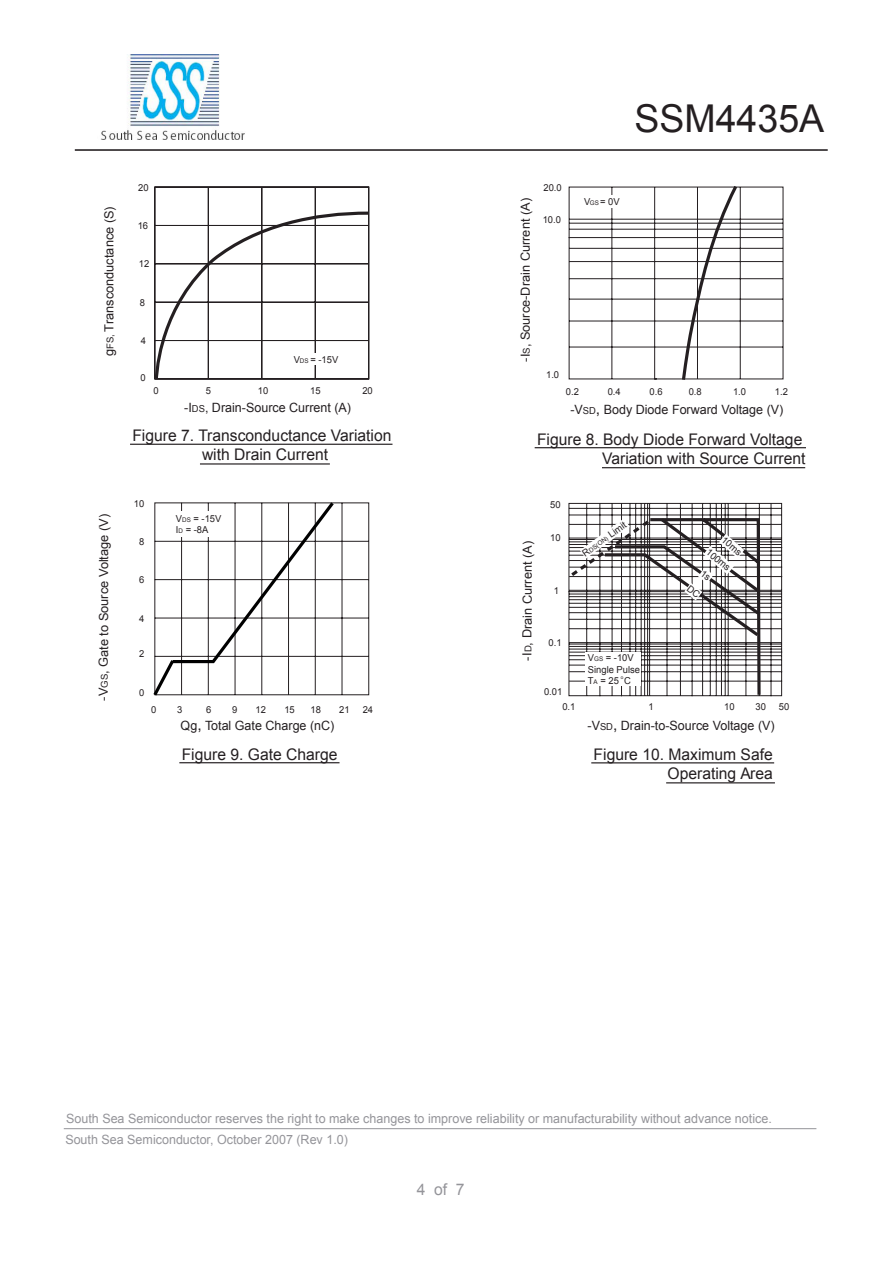
<style>
.page{position:relative;width:893px;height:1263px;background:#fff}
.page>*{position:absolute;margin:0;border:0;box-sizing:border-box;transform-origin:0 0}
.t1{font:38.4px "Arial";color:#241f21}
.t2{font:16.05px/19.2px "Arial";color:#241f21;text-align:right}
.t3{font:16.05px "Arial";color:#949499}
.t4{font:12.75px/20.9px "Arial";color:#949499}
.t5{font:12.75px "Arial";color:#241f21}
.t6{font:12.45px "Arial";color:#241f21}
.t7{font:9.6px/11.2px "Arial";color:#241f21}
.t8{font:9.45px "Arial";color:#241f21}
.t9{font:4.8px "Arial";color:#241f21}
.s1{font-size:9.45px}
.s2{font-size:6.45px}
.s3{font-size:9.6px}
.s4{font-size:16.05px}
.s5{font-size:6.3px}
</style>
<div class="page">
<hr style="left:75px;top:149px;width:753px;height:2px;background:#241f21">
<img style="left:101px;top:54px;width:144px;height:86px">
<hr style="left:64px;top:1128px;width:752px;height:1px;background:#949499">
<hr style="left:130px;top:444px;width:262px;height:1px;background:#241f21">
<hr style="left:602px;top:467px;width:203px;height:1px;background:#241f21">
<hr style="left:535px;top:447px;width:271px;height:1px;background:#241f21">
<hr style="left:179px;top:762px;width:161px;height:1px;background:#241f21">
<hr style="left:666px;top:782px;width:109px;height:1px;background:#241f21">
<hr style="left:591px;top:762px;width:183px;height:1px;background:#241f21">
<svg style="left:740px;top:186px;width:44px;height:194px"></svg>
<svg style="left:568px;top:186px;width:172px;height:24px"></svg>
<svg style="left:154px;top:186px;width:216px;height:24px"></svg>
<svg style="left:153px;top:210px;width:609px;height:259px"></svg>
<svg style="left:153px;top:502px;width:217px;height:194px"></svg>
<svg style="left:568px;top:502px;width:215px;height:195px"></svg>
<p class="t6" style="left:101px;top:356px;width:152px;rotate:-90deg">g <span class="s1">,</span> ecna t cudnocsna r T S( )</p>
<p class="t8" style="left:104px;top:349px;width:14px;rotate:-90deg">FS</p>
<p class="t6" style="left:96px;top:674px;width:161px;rotate:-90deg">G, e t a o t S ec r uo V ega t l o V( )</p>
<p class="t8" style="left:98px;top:688px;width:15px;rotate:-90deg">GS</p>
<p class="t6" style="left:95px;top:701px;width:14px;rotate:-90deg">V-</p>
<p class="t7" style="left:138px;top:182px;width:12px">20</p>
<p class="t7" style="left:138px;top:221px;width:12px">16</p>
<p class="t7" style="left:139px;top:258px;width:12px">12</p>
<p class="t7" style="left:140px;top:297px;width:7px">8</p>
<p class="t7" style="left:141px;top:335px;width:7px">4</p>
<p class="t7" style="left:140px;top:372px;width:7px">0</p>
<p class="t7" style="left:294px;top:354px;width:46px">V<span class="s2">DS</span> = -15V</p>
<p class="t7" style="left:154px;top:385px;width:7px">0</p>
<p class="t7" style="left:206px;top:385px;width:7px">5</p>
<p class="t7" style="left:258px;top:385px;width:12px">10</p>
<p class="t7" style="left:310px;top:385px;width:12px">15</p>
<p class="t7" style="left:362px;top:385px;width:12px">20</p>
<p class="t2" style="left:132px;top:426px;width:261px;text-align:center">Figure 7. Transconductance Variation with Drain Current</p>
<p class="t5" style="left:184px;top:399px;width:168px">-I<span class="s3">DS</span>, Drain-Source Current (A)</p>
<p class="t7" style="left:134px;top:498px;width:12px">10</p>
<p class="t7" style="left:139px;top:536px;width:7px">8</p>
<p class="t7" style="left:139px;top:574px;width:7px">6</p>
<p class="t7" style="left:139px;top:613px;width:7px">4</p>
<p class="t7" style="left:139px;top:648px;width:7px">2</p>
<p class="t7" style="left:139px;top:687px;width:7px">0</p>
<p class="t7" style="left:176px;top:513px;width:47px">V<span class="s2">DS</span> = -15V<br>I<span class="s2">D</span> = -8A</p>
<p class="t7" style="left:151px;top:704px;width:7px">0</p>
<p class="t7" style="left:177px;top:704px;width:7px">3</p>
<p class="t7" style="left:206px;top:704px;width:7px">6</p>
<p class="t7" style="left:232px;top:704px;width:7px">9</p>
<p class="t7" style="left:256px;top:704px;width:12px">12</p>
<p class="t7" style="left:284px;top:704px;width:12px">15</p>
<p class="t7" style="left:310px;top:704px;width:12px">18</p>
<p class="t7" style="left:339px;top:704px;width:12px">21</p>
<p class="t7" style="left:363px;top:704px;width:12px">24</p>
<p class="t5" style="left:181px;top:717px;width:155px">Qg<span class="s4">,</span> Total Gate Charge (nC)</p>
<p class="t2" style="left:182px;top:744px;width:157px">Figure 9. Gate Charge</p>
<h1 class="t1" style="left:634px;top:94px;width:191px">SSM4435A</h1>
<p class="t6" style="left:517px;top:362px;width:165px;rotate:-90deg">I - <span class="s1">S</span> S, ecruo - D ar i n C A(tner ru )</p>
<p class="t7" style="left:543px;top:182px;width:20px">20.0</p>
<p class="t7" style="left:543px;top:214px;width:20px">10.0</p>
<p class="t7" style="left:584px;top:196px;width:37px">V<span class="s2">GS</span> = 0V</p>
<p class="t7" style="left:546px;top:369px;width:15px">1.0</p>
<p class="t7" style="left:566px;top:386px;width:15px">0.2</p>
<p class="t7" style="left:608px;top:386px;width:15px">0.4</p>
<p class="t7" style="left:649px;top:386px;width:15px">0.6</p>
<p class="t7" style="left:689px;top:386px;width:15px">0.8</p>
<p class="t7" style="left:733px;top:386px;width:15px">1.0</p>
<p class="t7" style="left:775px;top:386px;width:15px">1.2</p>
<p class="t5" style="left:570px;top:402px;width:214px">-V<span class="s3">SD</span><span class="s4">,</span> Body Diode Forward Voltage (V)</p>
<p class="t2" style="left:537px;top:429px;width:270px">Figure 8. Body Diode Forward Voltage<br>Variation with Source Current</p>
<p class="t6" style="left:519px;top:660px;width:121px;rotate:-90deg">- I <span class="s1">D</span> D, ar i n C A(tner ru )</p>
<p class="t7" style="left:550px;top:499px;width:12px">50</p>
<p class="t7" style="left:550px;top:532px;width:12px">10</p>
<p class="t7" style="left:554px;top:585px;width:7px">1</p>
<p class="t7" style="left:548px;top:637px;width:15px">0.1</p>
<p class="t7" style="left:544px;top:686px;width:20px">0.01</p>
<p class="t8" style="left:580px;top:549px;width:53px;rotate:-36deg">R<span class="s5">DS(ON)</span> Limit</p>
<p class="t7" style="left:588px;top:652px;width:54px">V<span class="s2">GS</span> = -10V<br>Single Pulse<br>T<span class="s2">A</span> = 25 C</p>
<p class="t9" style="left:621px;top:674px;width:4px">o</p>
<p class="t8" style="left:727px;top:533px;width:25px;rotate:41deg">10ms</p>
<p class="t8" style="left:711px;top:546px;width:30px;rotate:40deg">100ms</p>
<p class="t7" style="left:562px;top:701px;width:15px">0.1</p>
<p class="t7" style="left:648px;top:701px;width:7px">1</p>
<p class="t7" style="left:724px;top:701px;width:12px">10</p>
<p class="t7" style="left:755px;top:701px;width:12px">30</p>
<p class="t7" style="left:779px;top:701px;width:12px">50</p>
<p class="t5" style="left:587px;top:717px;width:189px">-V<span class="s3">SD</span><span class="s4">,</span> Drain-to-Source Voltage (V)</p>
<p class="t2" style="left:594px;top:745px;width:181px">Figure 10. Maximum Safe<br>Operating Area</p>
<p class="t4" style="left:65px;top:1108px;width:708px">South Sea Semiconductor reserves the right to make changes to improve reliability or manufacturability without advance notice.<br>South Sea Semiconductor, October 2007 (Rev 1.0)</p>
<p class="t3" style="left:417px;top:1178px;width:49px">4 of 7</p>
</div>
